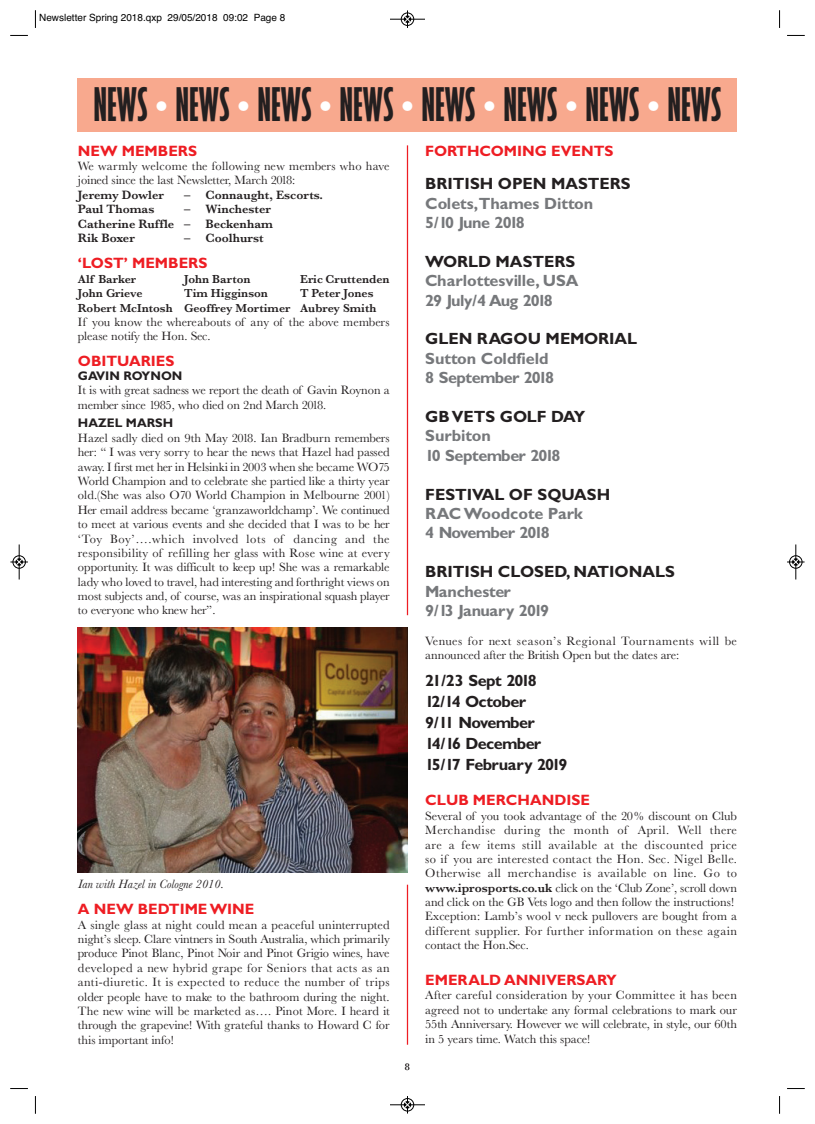
<style>
.page{position:relative;width:815px;height:1124px;background:#fff}
.page>*{position:absolute;margin:0;border:0;box-sizing:border-box;transform-origin:0 0}
.t1{font:700 expanded 42.5px "Gill Sans";color:#231f20}
.t2{font:700 16.25px/19.4px "Gill Sans";letter-spacing:-.03em;color:#76787b}
.t3{font:700 16.25px "Gill Sans";color:#231f20}
.t4{font:700 16.25px/20.9px "Gill Sans";letter-spacing:-.045em;color:#231f20}
.t5{font:700 16.25px/19.4px "Gill Sans";color:#76787b}
.t6{font:700 15px "Gill Sans";color:#ee1d23}
.t7{font:12.5px/14.4px "Baskerville";color:#231f20}
.t8{font:12.5px/14.4px "Baskerville";letter-spacing:.02em;color:#231f20}
.t9{font:600 12.5px/14.4px "Baskerville";color:#231f20}
.t10{font:italic 12.5px "Baskerville";color:#231f20}
.t11{font:700 12.5px "Gill Sans";color:#231f20}
.t12{font:600 12px/14.4px "Baskerville";color:#231f20;text-align:right}
.t13{font:10px "Helvetica";color:#000}
.t14{font:10px "Baskerville";color:#231f20}
.s1{color:#fff}
.s2{font-weight:600}
</style>
<div class="page">
<div style="left:78px;top:78px;width:659px;height:53px;background:#f8a98e"></div>
<img style="left:78px;top:627px;width:329px;height:245px">
<hr style="left:407px;top:884px;width:1px;height:160px;background:#ee1d23">
<hr style="left:407px;top:145px;width:1px;height:470px;background:#ee1d23">
<svg style="left:35px;top:10px;width:1px;height:18px"></svg>
<svg style="left:10px;top:35px;width:18px;height:1px"></svg>
<svg style="left:779px;top:10px;width:1px;height:18px"></svg>
<svg style="left:787px;top:35px;width:18px;height:1px"></svg>
<svg style="left:35px;top:1096px;width:1px;height:17px"></svg>
<svg style="left:10px;top:1088px;width:18px;height:1px"></svg>
<svg style="left:779px;top:1096px;width:1px;height:17px"></svg>
<svg style="left:787px;top:1088px;width:18px;height:1px"></svg>
<hr style="left:390px;top:19px;width:35px;height:1px;background:#000">
<div style="left:401px;top:13px;width:13px;height:13px;border:1px solid #000;border-radius:50%"></div>
<svg style="left:404px;top:10px;width:7px;height:18px"></svg>
<div style="left:401px;top:1097px;width:13px;height:14px;border:1px solid #fff;border-radius:50%"></div>
<hr style="left:390px;top:1104px;width:35px;height:1px;background:#000">
<div style="left:401px;top:1098px;width:13px;height:12px;border:1px solid #000;border-radius:50%"></div>
<svg style="left:404px;top:1096px;width:7px;height:17px"></svg>
<hr style="left:19px;top:544px;width:1px;height:35px;background:#000">
<div style="left:13px;top:555px;width:13px;height:13px;border:1px solid #000;border-radius:50%"></div>
<svg style="left:10px;top:558px;width:18px;height:7px"></svg>
<hr style="left:796px;top:544px;width:1px;height:35px;background:#000">
<div style="left:789px;top:555px;width:13px;height:13px;border:1px solid #000;border-radius:50%"></div>
<svg style="left:787px;top:558px;width:18px;height:7px"></svg>
<p class="t13" style="left:39px;top:14px;width:248px">Newsletter Spring 2018.qxp 29/05/2018 09:02 Page 8</p>
<h1 class="t1" style="left:94px;top:87px;width:629px">NEWS <span class="s1">•</span> NEWS <span class="s1">•</span> NEWS <span class="s1">•</span> NEWS <span class="s1">•</span> NEWS <span class="s1">•</span> NEWS <span class="s1">•</span> NEWS <span class="s1">•</span> NEWS</h1>
<p class="t6" style="left:425px;top:145px;width:190px">FORTHCOMING EVENTS</p>
<h2 class="t3" style="left:425px;top:178px;width:207px">BRITISH OPEN MASTERS</h2>
<h2 class="t5" style="left:425px;top:195px;width:170px">Colets,Thames Ditton<br>5/10 June 2018</h2>
<h2 class="t3" style="left:425px;top:256px;width:152px">WORLD MASTERS</h2>
<h2 class="t5" style="left:425px;top:273px;width:155px">Charlottesville, USA<br>29 July/4 Aug 2018</h2>
<h2 class="t3" style="left:425px;top:333px;width:213px">GLEN RAGOU MEMORIAL</h2>
<h2 class="t2" style="left:425px;top:350px;width:130px">Sutton Coldfield<br>8 September 2018</h2>
<h2 class="t3" style="left:425px;top:411px;width:161px">GB VETS GOLF DAY</h2>
<h2 class="t2" style="left:425px;top:428px;width:137px">Surbiton<br>10 September 2018</h2>
<h2 class="t3" style="left:425px;top:488px;width:187px">FESTIVAL OF SQUASH</h2>
<h2 class="t2" style="left:425px;top:505px;width:159px">RAC Woodcote Park<br>4 November 2018</h2>
<h2 class="t3" style="left:425px;top:566px;width:251px">BRITISH CLOSED, NATIONALS</h2>
<h2 class="t2" style="left:425px;top:583px;width:125px">Manchester<br>9/13 January 2019</h2>
<p class="t7" style="left:425px;top:634px;width:313px">Venues for next season’s Regional Tournaments will be announced after the British Open but the dates are:</p>
<h2 class="t4" style="left:425px;top:671px;width:144px">21/23 Sept 2018<br>12/14 October<br>9/11 November<br>14/16 December<br>15/17 February 2019</h2>
<p class="t6" style="left:425px;top:795px;width:166px">CLUB MERCHANDISE</p>
<p class="t8" style="left:425px;top:809px;width:313px">Several of you took advantage of the 20% discount on Club Merchandise during the month of April. Well there are a few items still available at the discounted price so if you are interested contact the Hon. Sec. Nigel Belle.<br>Otherwise all merchandise is available on line. Go to <span class="s2">www.iprosports.co.uk</span> click on the ‘Club Zone’, scroll down and click on the GB Vets logo and then follow the instructions!<br>Exception: Lamb’s wool v neck pullovers are bought from a different supplier. For further information on these again contact the Hon.Sec.</p>
<p class="t6" style="left:425px;top:974px;width:193px">EMERALD ANNIVERSARY</p>
<p class="t7" style="left:425px;top:989px;width:313px;text-align:justify">After careful consideration by your Committee it has been agreed not to undertake any formal celebrations to mark our 55th Anniversary. However we will celebrate, in style, our 60th in 5 years time. Watch this space!</p>
<p class="t6" style="left:78px;top:145px;width:121px">NEW MEMBERS</p>
<p class="t7" style="left:78px;top:160px;width:313px">We warmly welcome the following new members who have joined since the last Newsletter, March 2018:</p>
<p class="t9" style="left:78px;top:189px;width:87px">Jeremy Dowler</p>
<p class="t9" style="left:184px;top:189px;width:140px">– Connaught, Escorts.</p>
<p class="t9" style="left:78px;top:203px;width:78px">Paul Thomas</p>
<p class="t9" style="left:78px;top:203px;width:197px;text-indent:106px">– Winchester<br>Catherine Ruffle – Beckenham<br>Rik Boxer</p>
<p class="t9" style="left:184px;top:232px;width:81px">– Coolhurst</p>
<p class="t6" style="left:78px;top:258px;width:131px">‘LOST’ MEMBERS</p>
<p class="t12" style="left:78px;top:273px;width:60px">Alf Barker</p>
<p class="t12" style="left:184px;top:273px;width:68px">John Barton</p>
<p class="t12" style="left:300px;top:273px;width:91px">Eric Cruttenden</p>
<p class="t12" style="left:78px;top:287px;width:66px">John Grieve</p>
<p class="t12" style="left:184px;top:287px;width:85px">Tim Higginson</p>
<p class="t12" style="left:78px;top:287px;width:300px">T Peter Jones<br>Robert McIntosh Geoffrey Mortimer Aubrey Smith</p>
<p class="t7" style="left:78px;top:316px;width:313px">If you know the whereabouts of any of the above members please notify the Hon. Sec.</p>
<p class="t6" style="left:78px;top:355px;width:98px">OBITUARIES</p>
<p class="t11" style="left:78px;top:371px;width:106px">GAVIN ROYNON</p>
<p class="t7" style="left:78px;top:384px;width:313px">It is with great sadness we report the death of Gavin Roynon a member since 1985, who died on 2nd March 2018.</p>
<p class="t11" style="left:78px;top:419px;width:97px">HAZEL MARSH</p>
<p class="t7" style="left:78px;top:432px;width:313px;text-align:justify">Hazel sadly died on 9th May 2018. Ian Bradburn remembers her: “ I was very sorry to hear the news that Hazel had passed away. I first met her in Helsinki in 2003 when she became WO75<br>World Champion and to celebrate she partied like a thirty year old.(She was also O70 World Champion in Melbourne 2001)<br>Her email address became ‘granzaworldchamp’. We continued to meet at various events and she decided that I was to be her ‘Toy Boy’….which involved lots of dancing and the responsibility of refilling her glass with Rose wine at every opportunity. It was difficult to keep up! She was a remarkable lady who loved to travel, had interesting and forthright views on most subjects and, of course, was an inspirational squash player to everyone who knew her”.</p>
<p class="t10" style="left:78px;top:879px;width:147px">Ian with Hazel in Cologne 2010.</p>
<p class="t6" style="left:78px;top:903px;width:178px">A NEW BEDTIME WINE</p>
<p class="t7" style="left:78px;top:918px;width:313px;text-align:justify">A single glass at night could mean a peaceful uninterrupted night’s sleep. Clare vintners in South Australia, which primarily produce Pinot Blanc, Pinot Noir and Pinot Grigio wines, have developed a new hybrid grape for Seniors that acts as an anti-diuretic. It is expected to reduce the number of trips older people have to make to the bathroom during the night.<br>The new wine will be marketed as…. Pinot More. I heard it through the grapevine! With grateful thanks to Howard C for this important info!</p>
<p class="t14" style="left:405px;top:1063px;width:6px">8</p>
</div>
